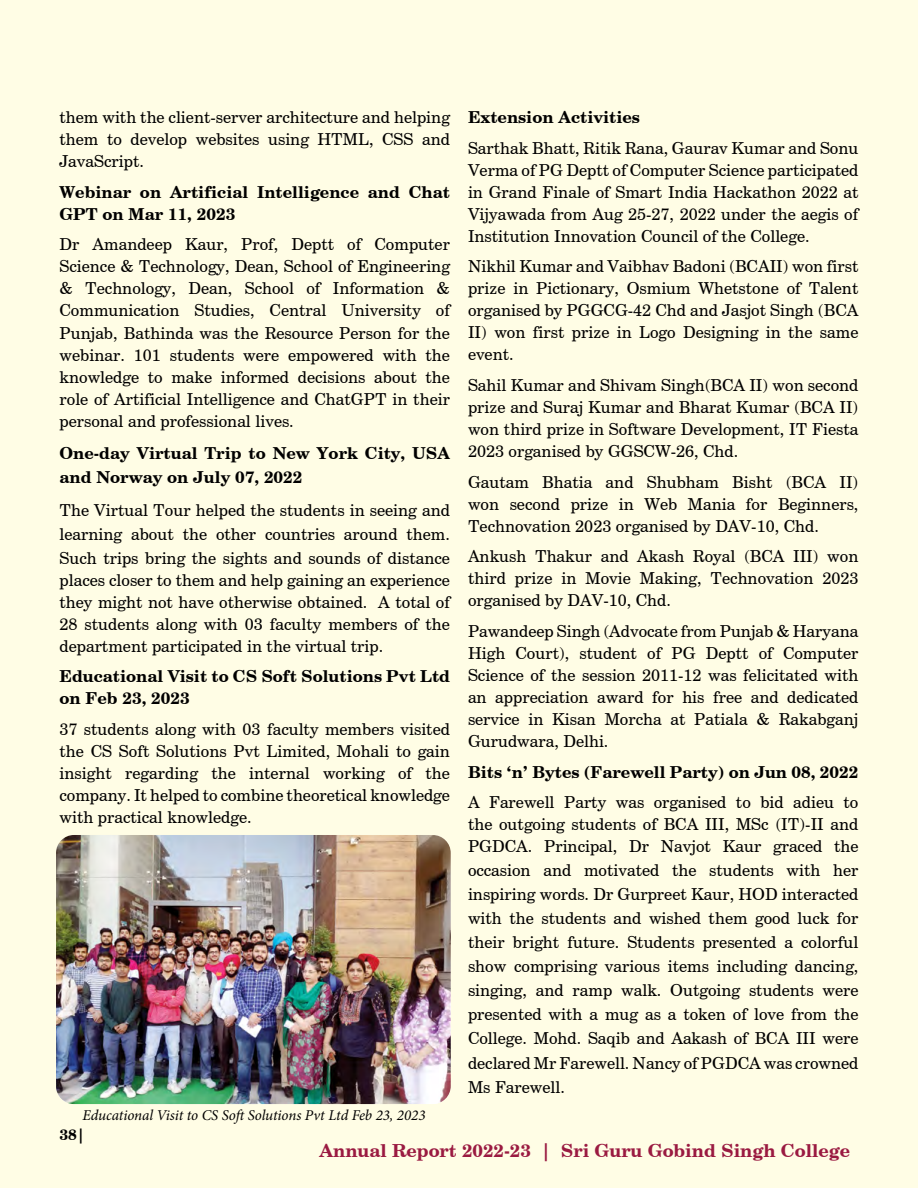
<style>
.page{position:relative;width:918px;height:1188px;background:#fffde5}
.page>*{position:absolute;margin:0;border:0;box-sizing:border-box;transform-origin:0 0}
.t1{font:700 18px "Century Schlbk Cyrillic BT";color:#9a1a41}
.t2{font:16.5px/22px "Century Schlbk Cyrillic BT";color:#000;text-align:justify}
.t3{font:700 16.5px/22px "Century Schlbk Cyrillic BT";color:#000}
.t4{font:italic 15px "Minion Pro";letter-spacing:-.01em;color:#000}
.t5{font:700 15px "Century Schlbk Cyrillic BT";color:#000}
</style>
<div class="page">
<img style="left:56px;top:835px;width:395px;height:269px">
<p class="t2" style="left:60px;top:106px;width:392px">them with the client-server architecture and helping them to develop websites using HTML, CSS and JavaScript.</p>
<p class="t3" style="left:60px;top:181px;width:392px">Webinar on Artificial Intelligence and Chat<br>GPT on Mar 11, 2023</p>
<p class="t2" style="left:60px;top:233px;width:392px">Dr Amandeep Kaur, Prof, Deptt of Computer Science &amp; Technology, Dean, School of Engineering &amp; Technology, Dean, School of Information &amp; Communication Studies, Central University of Punjab, Bathinda was the Resource Person for the webinar. 101 students were empowered with the knowledge to make informed decisions about the role of Artificial Intelligence and ChatGPT in their personal and professional lives.</p>
<p class="t3" style="left:60px;top:441px;width:392px;line-height:24px">One-day Virtual Trip to New York City, USA and Norway on July 07, 2022</p>
<p class="t2" style="left:60px;top:498px;width:392px;line-height:24px">The Virtual Tour helped the students in seeing and learning about the other countries around them.<br>Such trips bring the sights and sounds of distance</p>
<p class="t2" style="left:60px;top:569px;width:392px">places closer to them and help gaining an experience they might not have otherwise obtained. A total of 28 students along with 03 faculty members of the department participated in the virtual trip.</p>
<p class="t3" style="left:60px;top:665px;width:392px">Educational Visit to CS Soft Solutions Pvt Ltd on Feb 23, 2023</p>
<p class="t2" style="left:60px;top:718px;width:392px">37 students along with 03 faculty members visited the CS Soft Solutions Pvt Limited, Mohali to gain insight regarding the internal working of the company. It helped to combine theoretical knowledge with practical knowledge.</p>
<p class="t4" style="left:82px;top:1105px;width:345px">Educational Visit to CS Soft Solutions Pvt Ltd Feb 23, 2023</p>
<p class="t3" style="left:468px;top:106px;width:173px">Extension Activities</p>
<p class="t2" style="left:468px;top:136px;width:392px">Sarthak Bhatt, Ritik Rana, Gaurav Kumar and Sonu Verma of PG Deptt of Computer Science participated in Grand Finale of Smart India Hackathon 2022 at Vijyawada from Aug 25-27, 2022 under the aegis of Institution Innovation Council of the College.</p>
<p class="t2" style="left:468px;top:255px;width:392px">Nikhil Kumar and Vaibhav Badoni (BCAII) won first prize in Pictionary, Osmium Whetstone of Talent organised by PGGCG-42 Chd and Jasjot Singh (BCA II) won first prize in Logo Designing in the same event.</p>
<p class="t2" style="left:468px;top:374px;width:392px">Sahil Kumar and Shivam Singh(BCA II) won second prize and Suraj Kumar and Bharat Kumar (BCA II) won third prize in Software Development, IT Fiesta 2023 organised by GGSCW-26, Chd.</p>
<p class="t2" style="left:468px;top:471px;width:392px">Gautam Bhatia and Shubham Bisht (BCA II) won second prize in Web Mania for Beginners, Technovation 2023 organised by DAV-10, Chd.</p>
<p class="t2" style="left:468px;top:545px;width:392px">Ankush Thakur and Akash Royal (BCA III) won third prize in Movie Making, Technovation 2023 organised by DAV-10, Chd.</p>
<p class="t2" style="left:468px;top:620px;width:392px">Pawandeep Singh (Advocate from Punjab &amp; Haryana High Court), student of PG Deptt of Computer Science of the session 2011-12 was felicitated with an appreciation award for his free and dedicated service in Kisan Morcha at Patiala &amp; Rakabganj Gurudwara, Delhi.</p>
<p class="t3" style="left:468px;top:761px;width:392px">Bits ‘n’ Bytes (Farewell Party) on Jun 08, 2022</p>
<p class="t2" style="left:468px;top:791px;width:392px">A Farewell Party was organised to bid adieu to the outgoing students of BCA III, MSc (IT)-II and PGDCA. Principal, Dr Navjot Kaur graced the</p>
<p class="t2" style="left:468px;top:858px;width:392px;line-height:24px">occasion and motivated the students with her inspiring words. Dr Gurpreet Kaur, HOD interacted with the students and wished them good luck for their bright future. Students presented a colorful show comprising various items including dancing, singing, and ramp walk. Outgoing students were presented with a mug as a token of love from the College. Mohd. Saqib and Aakash of BCA III were declared Mr Farewell. Nancy of PGDCA was crowned Ms Farewell.</p>
<p class="t5" style="left:60px;top:1125px;width:26px">38|</p>
<p class="t1" style="left:319px;top:1140px;width:532px">Annual Report 2022-23 | Sri Guru Gobind Singh College</p>
</div>
